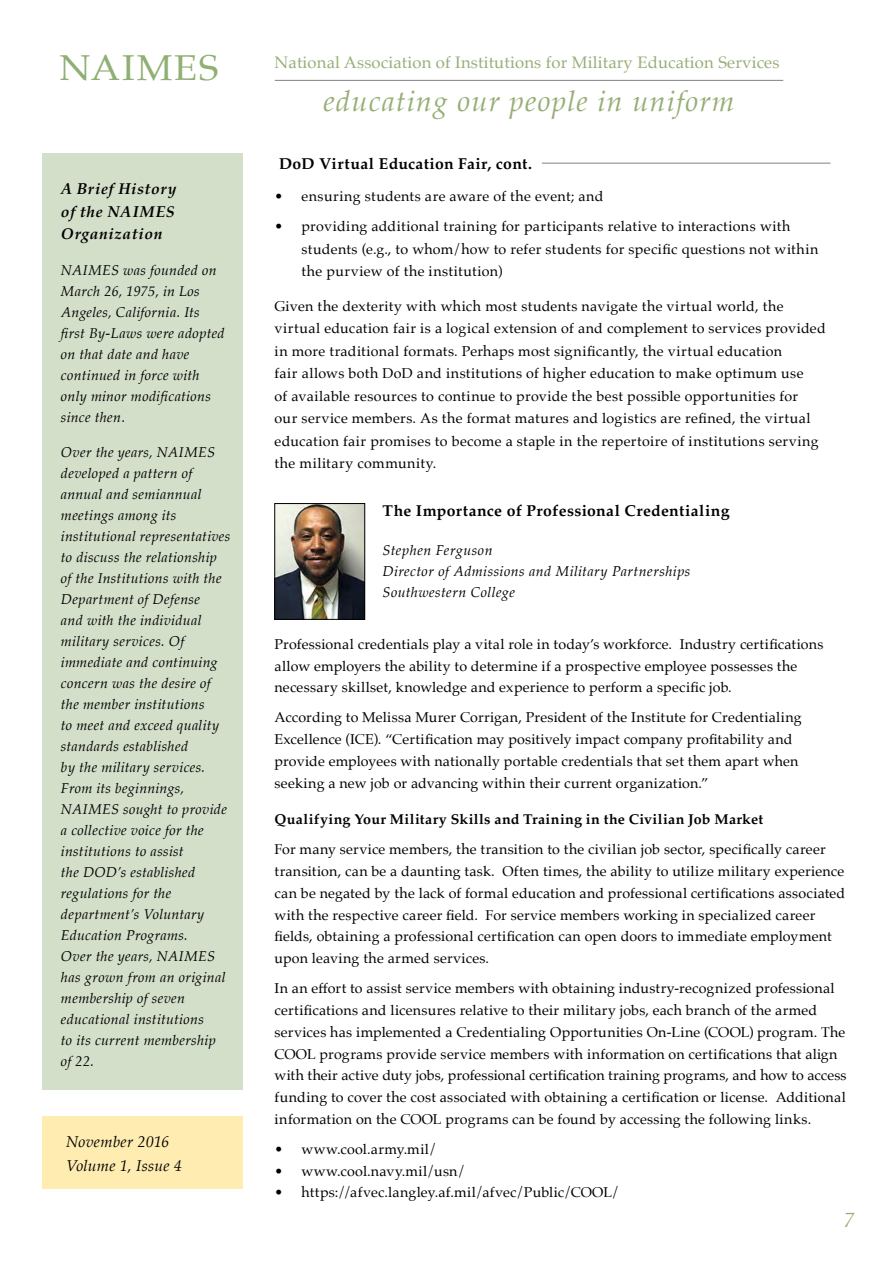
<style>
.page{position:relative;width:893px;height:1263px;background:#fff}
.page>*{position:absolute;margin:0;border:0;box-sizing:border-box;transform-origin:0 0}
.t1{font:36px "Palatino";letter-spacing:.045em;color:#8faf74;scale:1.05 1}
.t2{font:italic 29.1px "Palatino";letter-spacing:.04em;color:#97ae76}
.t3{font:italic 21px "Palatino";color:#97ae76}
.t4{font:16.65px "Palatino";letter-spacing:.01em;color:#97ae76}
.t5{font:700 15.75px "Palatino";letter-spacing:.02em;color:#000}
.t6{font:italic 700 15.75px/22.5px "Palatino";letter-spacing:.04em;color:#000;text-align:justify}
.t7{font:italic 15.75px/24px "Palatino";letter-spacing:.015em;color:#000}
.t8{font:14.25px/21.9px "Palatino";letter-spacing:.02em;color:#000}
.t9{font:italic 14.25px/21px "Palatino";letter-spacing:.02em;color:#000}
.t10{font:700 14.25px "Palatino";letter-spacing:.03em;color:#000}
</style>
<div class="page">
<div style="left:43px;top:1116px;width:200px;height:72px;background:#ffecb1"></div>
<hr style="left:275px;top:80px;width:508px;height:1px;background:#808285">
<div style="left:42px;top:153px;width:200px;height:936px;background:#d4dfca"></div>
<hr style="left:542px;top:163px;width:288px;height:1px;background:#808285">
<img style="left:277px;top:505px;width:86px;height:112px">
<div style="left:275px;top:503px;width:90px;height:116px;border:1px solid #000"></div>
<h1 class="t1" style="left:59px;top:38px;width:153px">NAIMES</h1>
<p class="t4" style="left:275px;top:48px;width:506px">National Association of Institutions for Military Education Services</p>
<h2 class="t2" style="left:323px;top:76px;width:412px">educating our people in uniform</h2>
<p class="t6" style="left:61px;top:177px;width:117px">A Brief History of the NAIMES Organization</p>
<p class="t9" style="left:61px;top:260px;width:165px">NAIMES was founded on<br>March 26, 1975, in Los<br>Angeles, California. Its first By-Laws were adopted on that date and have continued in force with only minor modifications since then.</p>
<p class="t9" style="left:61px;top:441px;width:171px">Over the years, NAIMES developed a pattern of annual and semiannual meetings among its institutional representatives to discuss the relationship of the Institutions with the<br>Department of Defense<br>and with the individual military services. Of immediate and continuing concern was the desire of the member institutions<br>to meet and exceed quality standards established<br>by the military services.<br>From its beginnings,<br>NAIMES sought to provide a collective voice for the institutions to assist<br>the DOD’s established regulations for the department’s Voluntary<br>Education Programs.<br>Over the years, NAIMES has grown from an original membership of seven educational institutions<br>to its current membership<br>of 22.</p>
<p class="t7" style="left:66px;top:1129px;width:118px">November 2016<br>Volume 1, Issue 4</p>
<p class="t5" style="left:279px;top:150px;width:254px">DoD Virtual Education Fair, cont.</p>
<p class="t8" style="left:275px;top:185px;width:330px">• ensuring students are aware of the event; and</p>
<p class="t8" style="left:302px;top:215px;width:519px;line-height:22.5px;text-indent:-27px">• providing additional training for participants relative to interactions with students (e.g., to whom/how to refer students for specific questions not within the purview of the institution)</p>
<p class="t8" style="left:275px;top:295px;width:553px;line-height:22.5px">Given the dexterity with which most students navigate the virtual world, the virtual education fair is a logical extension of and complement to services provided in more traditional formats. Perhaps most significantly, the virtual education<br>fair allows both DoD and institutions of higher education to make optimum use<br>of available resources to continue to provide the best possible opportunities for<br>our service members. As the format matures and logistics are refined, the virtual education fair promises to become a staple in the repertoire of institutions serving the military community.</p>
<p class="t5" style="left:383px;top:497px;width:348px">The Importance of Professional Credentialing</p>
<p class="t9" style="left:383px;top:540px;width:309px">Stephen Ferguson<br>Director of Admissions and Military Partnerships<br>Southwestern College</p>
<p class="t8" style="left:275px;top:633px;width:551px">Professional credentials play a vital role in today’s workforce. Industry certifications allow employers the ability to determine if a prospective employee possesses the necessary skillset, knowledge and experience to perform a specific job.</p>
<p class="t8" style="left:275px;top:706px;width:529px">According to Melissa Murer Corrigan, President of the Institute for Credentialing Excellence (ICE). “Certification may positively impact company profitability and provide employees with nationally portable credentials that set them apart when seeking a new job or advancing within their current organization.”</p>
<p class="t10" style="left:275px;top:807px;width:490px">Qualifying Your Military Skills and Training in the Civilian Job Market</p>
<p class="t8" style="left:275px;top:838px;width:572px">For many service members, the transition to the civilian job sector, specifically career transition, can be a daunting task. Often times, the ability to utilize military experience can be negated by the lack of formal education and professional certifications associated with the respective career field. For service members working in specialized career fields, obtaining a professional certification can open doors to immediate employment upon leaving the armed services.</p>
<p class="t8" style="left:275px;top:977px;width:574px">In an effort to assist service members with obtaining industry-recognized professional certifications and licensures relative to their military jobs, each branch of the armed services has implemented a Credentialing Opportunities On-Line (COOL) program. The COOL programs provide service members with information on certifications that align with their active duty jobs, professional certification training programs, and how to access funding to cover the cost associated with obtaining a certification or license. Additional information on the COOL programs can be found by accessing the following links.</p>
<p class="t8" style="left:275px;top:1138px;width:164px">• www.cool.army.mil/</p>
<p class="t8" style="left:275px;top:1160px;width:193px">• www.cool.navy.mil/usn/</p>
<p class="t8" style="left:275px;top:1181px;width:347px">• https://afvec.langley.af.mil/afvec/Public/COOL/</p>
<h3 class="t3" style="left:844px;top:1202px;width:12px">7</h3>
</div>
